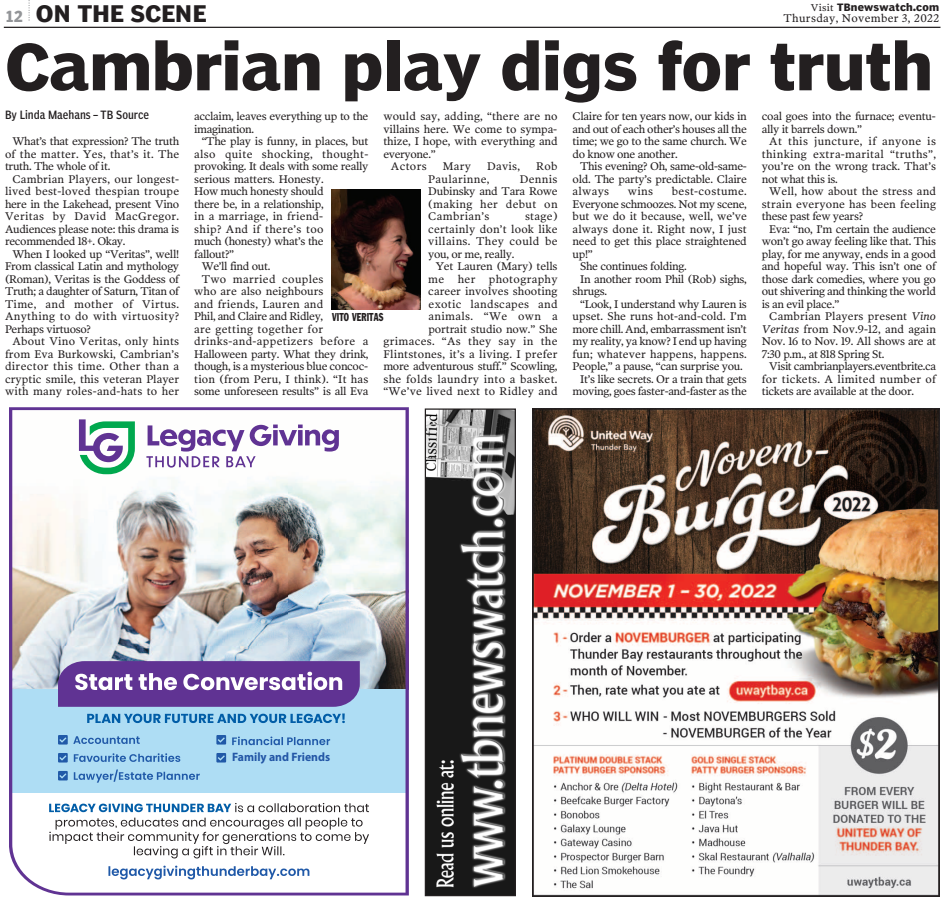
<style>
.page{position:relative;width:943px;height:900px;background:#fff}
.page>*{position:absolute;margin:0;border:0;box-sizing:border-box;transform-origin:0 0}
.t1{font:700 62.5px "Poynter Agate";color:#231f20}
.t2{font:700 22.5px "Poynter Agate";letter-spacing:.01em;color:#231f20}
.t3{font:700 12.25px "Myriad Pro";color:#2356a6;scale:.96 1}
.t4{font:11.25px/12.5px "Poynter Oldstyle Text";letter-spacing:-.02em;color:#231f20;text-align:justify}
.t5{font:11.25px/12.5px "Poynter Oldstyle Text";letter-spacing:.02em;color:#231f20;text-align:right}
.t6{font:11.25px/12.5px "Poynter Oldstyle Text";letter-spacing:.005em;color:#231f20}
.t7{font:11.25px "Poynter Oldstyle Text";letter-spacing:.03em;color:#231f20}
.t8{font:11.25px "Poynter Agate Comp One";color:#231f20}
.t9{font:condensed 11.25px "Franklin Gothic Std";letter-spacing:.015em;color:#231f20;scale:.8 1}
.t10{font:700 10px "Poynter Agate";letter-spacing:.03em;color:#231f20}
.s1{font-family:"Poynter Oldstyle Text";font-weight:400}
.s2{font-size:15px;color:#939598}
.s3{font-style:italic}
</style>
<div class="page">
<hr style="left:4px;top:27px;width:936px;height:1px;background:#231f20">
<svg style="left:28px;top:0;width:2px;height:21px"></svg>
<img style="left:427px;top:410px;width:87px;height:484px">
<div style="left:425px;top:408px;width:91px;height:488px;border:1px solid #231f20"></div>
<img style="left:10px;top:407px;width:399px;height:488px">
<img style="left:331px;top:189px;width:90px;height:120px">
<img style="left:532px;top:408px;width:408px;height:489px">
<p class="t10" style="left:811px;top:3px;width:130px"><span class="s1">Visit</span> TBnewswatch.com</p>
<p class="t2" style="left:5px;top:4px;width:203px"><span class="s2">12</span> ON THE SCENE</p>
<p class="t7" style="left:783px;top:12px;width:157px">Thursday, November 3, 2022</p>
<p class="t1" style="left:5px;top:40px;width:929px">Cambrian play digs for truth</p>
<p class="t8" style="left:5px;top:109px;width:146px">By Linda Maehans – TB Source</p>
<p class="t4" style="left:5px;top:135px;width:176px;text-indent:7px">What’s that expression? The truth of the matter. Yes, that’s it. The truth. The whole of it.</p>
<p class="t4" style="left:5px;top:172px;width:176px;text-indent:7px">Cambrian Players, our longest&shy;lived best-loved thespian troupe here in the Lakehead, present Vino Veritas by David MacGregor.<br>Audiences please note: this drama is recommended 18+. Okay.</p>
<p class="t4" style="left:5px;top:247px;width:176px;text-indent:7px">When I looked up “Veritas”, well!<br>From classical Latin and mythology (Roman), Veritas is the Goddess of Truth; a daughter of Saturn, Titan of Time, and mother of Virtus.<br>Anything to do with virtuosity?<br>Perhaps virtuoso?</p>
<p class="t4" style="left:5px;top:335px;width:176px;text-indent:7px">About Vino Veritas, only hints from Eva Burkowski, Cambrian’s director this time. Other than a cryptic smile, this veteran Player with many roles-and-hats to her</p>
<p class="t4" style="left:194px;top:110px;width:176px">acclaim, leaves everything up to the imagination.</p>
<p class="t4" style="left:194px;top:135px;width:176px;text-align:left;text-indent:7px">“The play is funny, in places, but also quite shocking, thought&shy;provoking. It deals with some really serious matters. Honesty.<br>How much honesty should<br>there be, in a relationship,<br>in a marriage, in friend-<br>ship? And if there’s too<br>much (honesty) what’s the<br>fallout?”</p>
<p class="t4" style="left:202px;top:260px;width:70px">We’ll find out.</p>
<p class="t6" style="left:194px;top:272px;width:176px;text-indent:7px">Two married couples<br>who are also neighbours<br>and friends, Lauren and<br>Phil, and Claire and Ridley,<br>are getting together for drinks-and-appetizers before a<br>Halloween party. What they drink, though, is a mysterious blue concoc&shy;tion (from Peru, I think). “It has some unforeseen results” is all Eva</p>
<p class="t4" style="left:383px;top:110px;width:176px">would say, adding, “there are no villains here. We come to sympa&shy;thize, I hope, with everything and everyone.”</p>
<p class="t4" style="left:391px;top:160px;width:37px">Actors</p>
<p class="t4" style="left:443px;top:160px;width:30px">Mary</p>
<p class="t4" style="left:487px;top:160px;width:35px">Davis,</p>
<p class="t4" style="left:536px;top:160px;width:23px">Rob</p>
<p class="t7" style="left:428px;top:172px;width:63px">Paularinne,</p>
<p class="t4" style="left:428px;top:172px;width:131px;text-indent:91px">Dennis Dubinsky and Tara Rowe (making her debut on Cambrian’s</p>
<p class="t4" style="left:428px;top:210px;width:131px;text-indent:97px">stage) certainly don’t look like villains. They could be you, or me, really.</p>
<p class="t5" style="left:383px;top:260px;width:176px">Yet Lauren (Mary) tells<br>me her photography<br>career involves shooting<br>exotic landscapes and animals. “We own a<br>portrait studio now.” She grimaces. “As they say in the<br>Flintstones, it’s a living. I prefer more adventurous stuff.” Scowling, she folds laundry into a basket. “We’ve lived next to Ridley and</p>
<p class="t9" style="left:332px;top:310px;width:66px">VITO VERITAS</p>
<p class="t4" style="left:573px;top:110px;width:176px">Claire for ten years now, our kids in and out of each other’s houses all the time; we go to the same church. We do know one another.</p>
<p class="t4" style="left:573px;top:160px;width:176px;text-indent:7px">This evening? Oh, same-old-same&shy;old. The party’s predictable. Claire always</p>
<p class="t4" style="left:573px;top:185px;width:176px;text-indent:99px">best-costume.<br>Everyone schmoozes. Not my scene, but we do it because, well, we’ve always done it. Right now, I just need to get this place straightened up!”</p>
<p class="t4" style="left:580px;top:260px;width:108px">She continues folding.</p>
<p class="t4" style="left:573px;top:272px;width:176px;text-indent:7px">In another room Phil (Rob) sighs, shrugs.</p>
<p class="t4" style="left:573px;top:297px;width:176px;text-indent:7px">“Look, I understand why Lauren is upset. She runs hot-and-cold. I’m more chill. And, embarrassment isn’t my reality, ya know? I end up having fun; whatever happens, happens.<br>People,” a pause, “can surprise you.</p>
<p class="t4" style="left:573px;top:372px;width:176px;text-align:right">It’s like secrets. Or a train that gets moving, goes faster-and-faster as the</p>
<p class="t4" style="left:628px;top:185px;width:27px">wins</p>
<p class="t4" style="left:762px;top:110px;width:175px">coal goes into the furnace; eventu&shy;ally it barrels down.”</p>
<p class="t4" style="left:762px;top:135px;width:176px;text-indent:7px">At this juncture, if anyone is thinking extra-marital “truths”, you’re on the wrong track. That’s not what this is.</p>
<p class="t4" style="left:762px;top:185px;width:176px;text-indent:7px">Well, how about the stress and strain everyone has been feeling these past few years?</p>
<p class="t4" style="left:762px;top:222px;width:176px;text-indent:7px">Eva: “no, I’m certain the audience won’t go away feeling like that. This play, for me anyway, ends in a good and hopeful way. This isn’t one of those dark comedies, where you go out shivering and thinking the world is an evil place.”</p>
<p class="t4" style="left:762px;top:310px;width:176px;text-indent:7px">Cambrian Players present <span class="s3">Vino Veritas</span> from Nov.9-12, and again Nov. 16 to Nov. 19. All shows are at 7:30 p.m., at 818 Spring St.</p>
<p class="t4" style="left:762px;top:360px;width:176px;text-indent:7px">Visit cambrianplayers.eventbrite.ca for tickets. A limited number of tickets are available at the door.</p>
<p class="t3" style="left:232px;top:750px;width:104px">Family and Friends</p>
</div>
